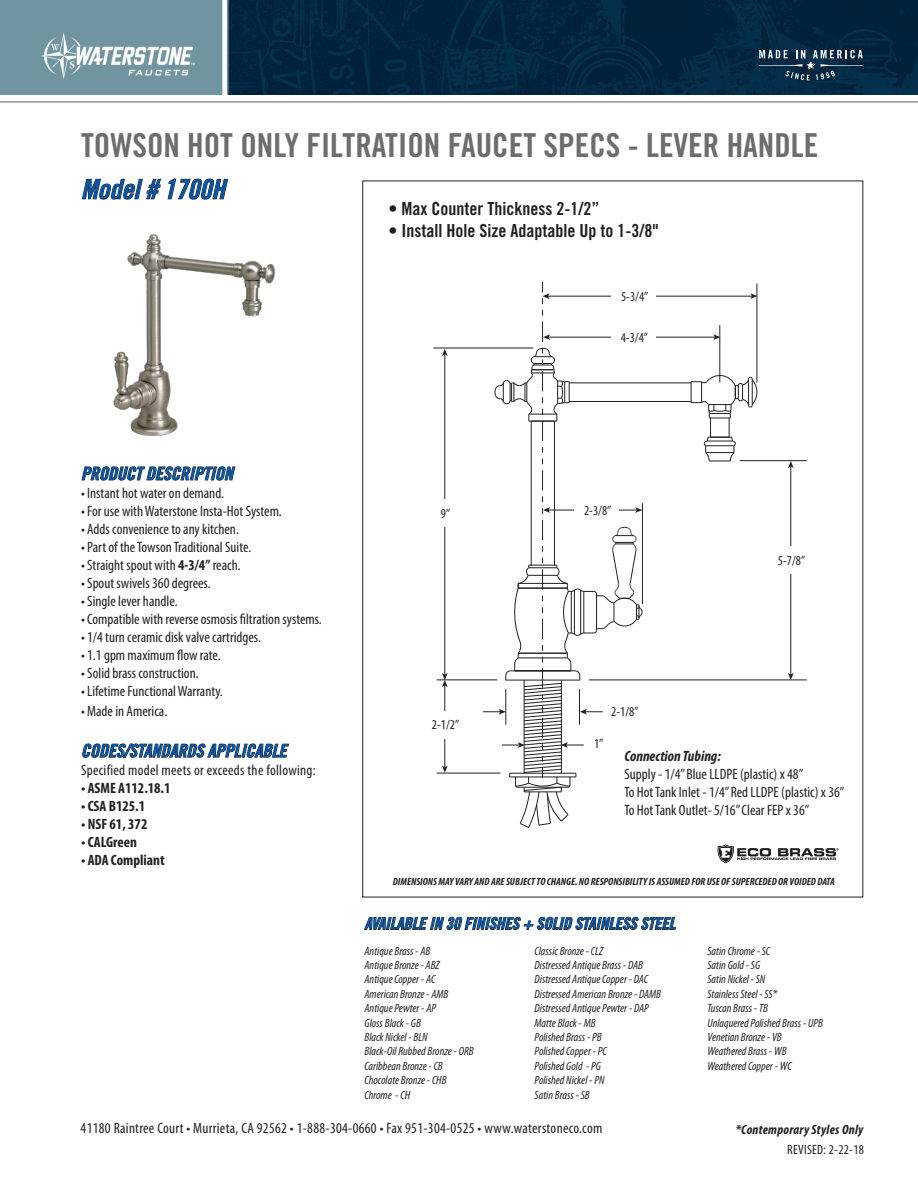
<style>
.page{position:relative;width:918px;height:1188px;background:#fff}
.page>*{position:absolute;margin:0;border:0;box-sizing:border-box;transform-origin:0 0}
.t1{font:33px "Trade Gothic Bold Cond Twenty";color:#6c6d70}
.t2{font:27px "Trade Gothic Bold Cond Twenty Obl";color:#0154a6}
.t3{font:18px "Trade Gothic Bold Cond Twenty";color:#231f20}
.t4{font:18px "Trade Gothic Bold Cond Twenty Obl";color:#0154a6}
.t5{font:16.5px "Trade Gothic Bold Cond Twenty Obl";color:#0154a6}
.t6{font:condensed 15px/18px "Myriad Pro";color:#231f20}
.t7{font:condensed 15px "Myriad Pro";letter-spacing:.02em;color:#231f20}
.t8{font:700 condensed 15px "Myriad Pro";color:#231f20}
.t9{font:condensed 13.5px "Myriad Pro";letter-spacing:.02em;color:#231f20}
.t10{font:italic 700 condensed 13.5px "Myriad Pro";letter-spacing:.02em;color:#231f20}
.t11{font:italic condensed 12px/14.4px "Myriad Pro";color:#231f20}
.t12{font:italic 700 condensed 10.5px "Myriad Pro";color:#231f20}
.s1{font-weight:700}
.s2{font-weight:700;font-style:italic}
</style>
<div class="page">
<img style="left:0;top:0;width:918px;height:94px">
<hr style="left:0;top:101px;width:918px;height:2px;background:#939598">
<div style="left:222px;top:0;width:5px;height:98px;background:#fff"></div>
<svg style="left:759px;top:50px;width:104px;height:30px;background:#2b4c63"></svg>
<svg style="left:364px;top:917px;width:312px;height:13px"></svg>
<hr style="left:569px;top:382px;width:122px;height:1px;background:#231f20">
<hr style="left:569px;top:401px;width:122px;height:1px;background:#231f20">
<svg style="left:691px;top:374px;width:67px;height:88px"></svg>
<hr style="left:437px;top:680px;width:60px;height:1px;background:#231f20">
<hr style="left:757px;top:283px;width:1px;height:99px;background:#231f20">
<hr style="left:719px;top:325px;width:1px;height:57px;background:#231f20">
<hr style="left:433px;top:348px;width:100px;height:1px;background:#231f20">
<hr style="left:589px;top:680px;width:218px;height:1px;background:#231f20">
<hr style="left:740px;top:460px;width:67px;height:1px;background:#231f20">
<hr style="left:437px;top:773px;width:63px;height:1px;background:#231f20">
<hr style="left:790px;top:466px;width:1px;height:209px;background:#231f20">
<svg style="left:788px;top:461px;width:6px;height:7px"></svg>
<svg style="left:788px;top:673px;width:6px;height:7px"></svg>
<div style="left:783px;top:546px;width:19px;height:27px;background:#fff"></div>
<hr style="left:444px;top:354px;width:1px;height:321px;background:#231f20">
<svg style="left:442px;top:349px;width:6px;height:7px"></svg>
<hr style="left:444px;top:685px;width:1px;height:83px;background:#231f20">
<svg style="left:442px;top:673px;width:6px;height:14px"></svg>
<svg style="left:442px;top:766px;width:6px;height:7px"></svg>
<div style="left:437px;top:499px;width:19px;height:28px;background:#fff"></div>
<div style="left:437px;top:711px;width:19px;height:28px;background:#fff"></div>
<hr style="left:548px;top:296px;width:204px;height:1px;background:#231f20">
<svg style="left:750px;top:293px;width:7px;height:6px"></svg>
<div style="left:611px;top:283px;width:45px;height:27px;background:#fff"></div>
<hr style="left:548px;top:337px;width:167px;height:1px;background:#231f20">
<svg style="left:713px;top:334px;width:7px;height:6px"></svg>
<div style="left:611px;top:324px;width:45px;height:27px;background:#fff"></div>
<svg style="left:483px;top:282px;width:160px;height:546px"></svg>
<svg style="left:718px;top:845px;width:121px;height:18px"></svg>
<svg style="left:82px;top:179px;width:79px;height:21px"></svg>
<svg style="left:167px;top:178px;width:61px;height:22px"></svg>
<img style="left:113px;top:234px;width:162px;height:202px">
<svg style="left:81px;top:466px;width:155px;height:15px"></svg>
<svg style="left:82px;top:743px;width:207px;height:15px"></svg>
<p class="t1" style="left:81px;top:125px;width:739px">TOWSON HOT ONLY FILTRATION FAUCET SPECS - LEVER HANDLE</p>
<p class="t2" style="left:81px;top:173px;width:145px">Model # 1700H</p>
<p class="t3" style="left:389px;top:197px;width:212px">• Max Counter Thickness 2-1/2”</p>
<p class="t3" style="left:389px;top:220px;width:271px">• Install Hole Size Adaptable Up to 1-3/8"</p>
<p class="t9" style="left:621px;top:288px;width:29px">5-3/4”</p>
<p class="t9" style="left:621px;top:329px;width:29px">4-3/4”</p>
<p class="t4" style="left:81px;top:463px;width:153px">PRODUCT DESCRIPTION</p>
<p class="t6" style="left:81px;top:484px;width:145px">• Instant hot water on demand.</p>
<p class="t6" style="left:81px;top:502px;width:202px">• For use with Waterstone Insta-Hot System.</p>
<p class="t6" style="left:81px;top:520px;width:159px">• Adds convenience to any kitchen.</p>
<p class="t6" style="left:81px;top:538px;width:172px">• Part of the Towson Traditional Suite.</p>
<p class="t6" style="left:81px;top:556px;width:161px">• Straight spout with <span class="s1">4-3/4”</span> reach.</p>
<p class="t6" style="left:81px;top:574px;width:131px">• Spout swivels 360 degrees.</p>
<p class="t6" style="left:81px;top:592px;width:98px">• Single lever handle.</p>
<p class="t6" style="left:81px;top:610px;width:242px">• Compatible with reverse osmosis filtration systems.</p>
<p class="t6" style="left:81px;top:628px;width:182px">• 1/4 turn ceramic disk valve cartridges.</p>
<p class="t6" style="left:81px;top:646px;width:141px">• 1.1 gpm maximum flow rate.</p>
<p class="t6" style="left:81px;top:664px;width:119px">• Solid brass construction.</p>
<p class="t6" style="left:81px;top:682px;width:143px">• Lifetime Functional Warranty.</p>
<p class="t6" style="left:81px;top:702px;width:88px">• Made in America.</p>
<p class="t4" style="left:81px;top:740px;width:207px">CODES/STANDARDS APPLICABLE</p>
<p class="t7" style="left:81px;top:761px;width:236px">Specified model meets or exceeds the following:</p>
<p class="t8" style="left:81px;top:779px;width:91px">• ASME A112.18.1</p>
<p class="t8" style="left:81px;top:797px;width:66px">• CSA B125.1</p>
<p class="t8" style="left:81px;top:815px;width:68px">• NSF 61, 372</p>
<p class="t8" style="left:81px;top:833px;width:57px">• CALGreen</p>
<p class="t8" style="left:81px;top:851px;width:85px">• ADA Compliant</p>
<p class="t9" style="left:441px;top:506px;width:11px">9”</p>
<p class="t9" style="left:432px;top:717px;width:29px">2-1/2”</p>
<p class="t9" style="left:584px;top:502px;width:29px">2-3/8”</p>
<p class="t9" style="left:611px;top:703px;width:29px">2-1/8”</p>
<p class="t9" style="left:778px;top:552px;width:29px">5-7/8”</p>
<p class="t9" style="left:594px;top:736px;width:11px">1”</p>
<p class="t6" style="left:624px;top:746px;width:222px"><span class="s2">Connection Tubing:<br></span>Supply - 1/4” Blue LLDPE (plastic) x 48”<br>To Hot Tank Inlet - 1/4” Red LLDPE (plastic) x 36” To Hot Tank Outlet- 5/16” Clear FEP x 36”</p>
<p class="t12" style="left:393px;top:875px;width:443px">DIMENSIONS MAY VARY AND ARE SUBJECT TO CHANGE. NO RESPONSIBILITY IS ASSUMED FOR USE OF SUPERCEDED OR VOIDED DATA</p>
<h3 class="t5" style="left:364px;top:914px;width:312px">AVAILABLE IN 30 FINISHES + SOLID STAINLESS STEEL</h3>
<p class="t11" style="left:364px;top:943px;width:111px">Antique Brass - AB<br>Antique Bronze - ABZ<br>Antique Copper - AC<br>American Bronze - AMB<br>Antique Pewter - AP<br>Gloss Black - GB<br>Black Nickel - BLN<br>Black-Oil Rubbed Bronze - ORB<br>Caribbean Bronze - CB<br>Chocolate Bronze - CHB<br>Chrome - CH</p>
<p class="t11" style="left:535px;top:943px;width:128px">Classic Bronze - CLZ<br>Distressed Antique Brass - DAB<br>Distressed Antique Copper - DAC<br>Distressed American Bronze - DAMB<br>Distressed Antique Pewter - DAP<br>Matte Black - MB<br>Polished Brass - PB<br>Polished Copper - PC<br>Polished Gold - PG<br>Polished Nickel - PN<br>Satin Brass - SB</p>
<p class="t11" style="left:707px;top:943px;width:117px">Satin Chrome - SC<br>Satin Gold - SG<br>Satin Nickel - SN<br>Stainless Steel - SS*<br>Tuscan Brass - TB<br>Unlaquered Polished Brass - UPB<br>Venetian Bronze - VB<br>Weathered Brass - WB<br>Weathered Copper - WC</p>
<p class="t7" style="left:81px;top:1119px;width:523px">41180 Raintree Court • Murrieta, CA 92562 • 1-888-304-0660 • Fax 951-304-0525 • www.waterstoneco.com</p>
<p class="t9" style="left:787px;top:1142px;width:78px">REVISED: 2-22-18</p>
<p class="t10" style="left:736px;top:1121px;width:129px">*Contemporary Styles Only</p>
</div>
